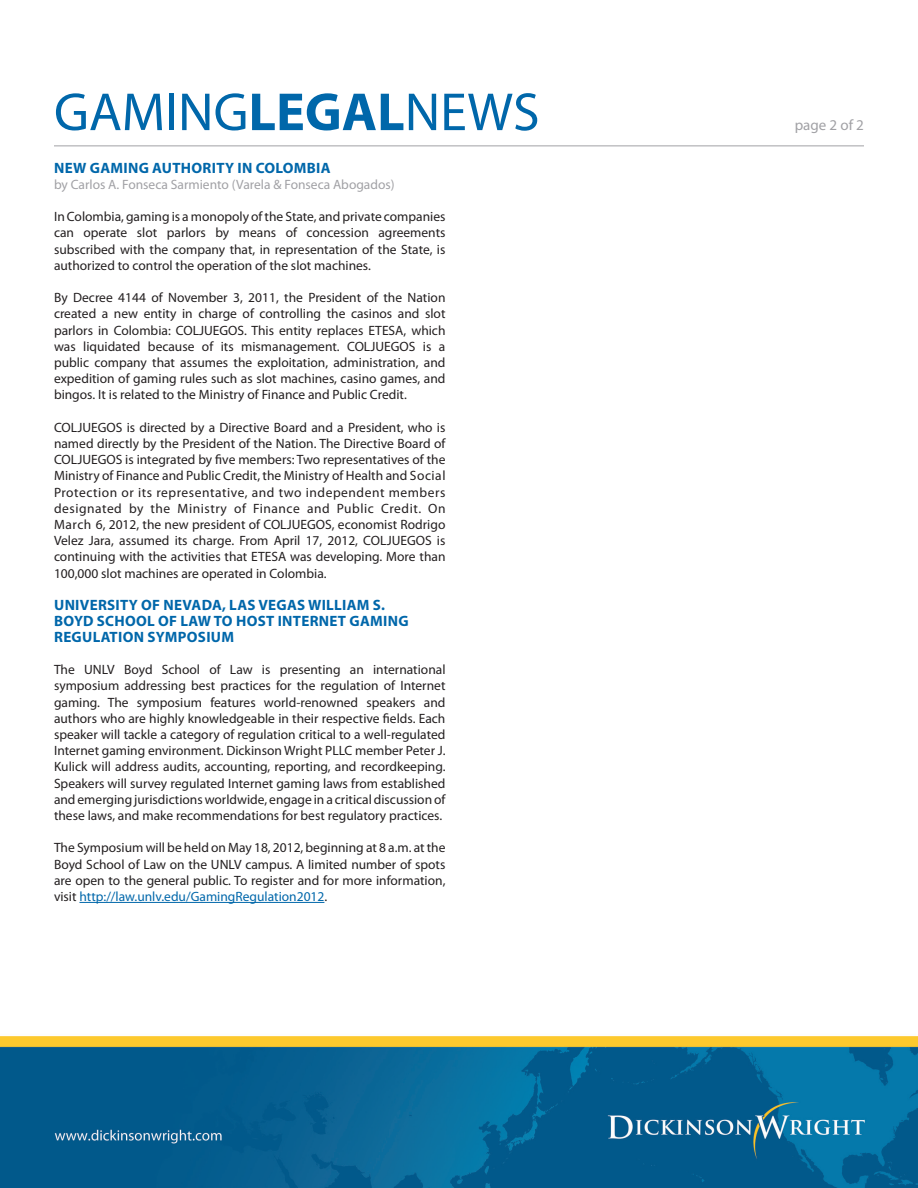
<style>
.page{position:relative;width:918px;height:1188px;background:#fff}
.page>*{position:absolute;margin:0;border:0;box-sizing:border-box;transform-origin:0 0}
.t1{font:54px "Myriad Pro";color:#0067aa}
.t2{font:700 15px/16px "Myriad Pro";letter-spacing:.02em;color:#0067aa}
.t3{font:15px "Myriad Pro";color:#a1a1a5}
.t4{font:13.5px/16.2px "Myriad Pro";color:#231f20;text-align:justify}
.t5{font:13.5px "Myriad Pro";color:#a1a1a5}
.s1{font-weight:700}
.s2{color:#0067aa}
</style>
<div class="page">
<img style="left:0;top:145px;width:918px;height:1043px">
<hr style="left:54px;top:146px;width:810px;height:1px;background:#a1a1a5">
<hr style="left:79px;top:902px;width:245px;height:1px;background:#0067aa">
<h1 class="t1" style="left:54px;top:79px;width:487px">GAMING<span class="s1">LEGAL</span>NEWS</h1>
<p class="t2" style="left:54px;top:159px;width:278px">NEW GAMING AUTHORITY IN COLOMBIA</p>
<p class="t5" style="left:54px;top:176px;width:342px">by Carlos A. Fonseca Sarmiento (Varela &amp; Fonseca Abogados)</p>
<p class="t4" style="left:54px;top:208px;width:393px">In Colombia, gaming is a monopoly of the State, and private companies can operate slot parlors by means of concession agreements subscribed with the company that, in representation of the State, is authorized to control the operation of the slot machines.</p>
<p class="t4" style="left:54px;top:289px;width:393px">By Decree 4144 of November 3, 2011, the President of the Nation created a new entity in charge of controlling the casinos and slot parlors in Colombia: COLJUEGOS. This entity replaces ETESA, which was liquidated because of its mismanagement. COLJUEGOS is a public company that assumes the exploitation, administration, and expedition of gaming rules such as slot machines, casino games, and bingos. It is related to the Ministry of Finance and Public Credit.</p>
<p class="t4" style="left:54px;top:419px;width:393px">COLJUEGOS is directed by a Directive Board and a President, who is named directly by the President of the Nation. The Directive Board of COLJUEGOS is integrated by five members: Two representatives of the Ministry of Finance and Public Credit, the Ministry of Health and Social Protection or its representative, and two independent members designated by the Ministry of Finance and Public Credit. On March 6, 2012, the new president of COLJUEGOS, economist Rodrigo Velez Jara, assumed its charge. From April 17, 2012, COLJUEGOS is continuing with the activities that ETESA was developing. More than 100,000 slot machines are operated in Colombia.</p>
<p class="t2" style="left:54px;top:596px;width:356px">UNIVERSITY OF NEVADA, LAS VEGAS WILLIAM S.<br>BOYD SCHOOL OF LAW TO HOST INTERNET GAMING<br>REGULATION SYMPOSIUM</p>
<p class="t4" style="left:54px;top:661px;width:393px">The UNLV Boyd School of Law is presenting an international symposium addressing best practices for the regulation of Internet gaming. The symposium features world-renowned speakers and authors who are highly knowledgeable in their respective fields. Each speaker will tackle a category of regulation critical to a well-regulated Internet gaming environment. Dickinson Wright PLLC member Peter J.<br>Kulick will address audits, accounting, reporting, and recordkeeping.<br>Speakers will survey regulated Internet gaming laws from established and emerging jurisdictions worldwide, engage in a critical discussion of these laws, and make recommendations for best regulatory practices.</p>
<p class="t4" style="left:54px;top:840px;width:393px">The Symposium will be held on May 18, 2012, beginning at 8 a.m. at the Boyd School of Law on the UNLV campus. A limited number of spots are open to the general public. To register and for more information, visit <span class="s2">http://law.unlv.edu/GamingRegulation2012</span>.</p>
<p class="t3" style="left:795px;top:116px;width:71px">page 2 of 2</p>
</div>
